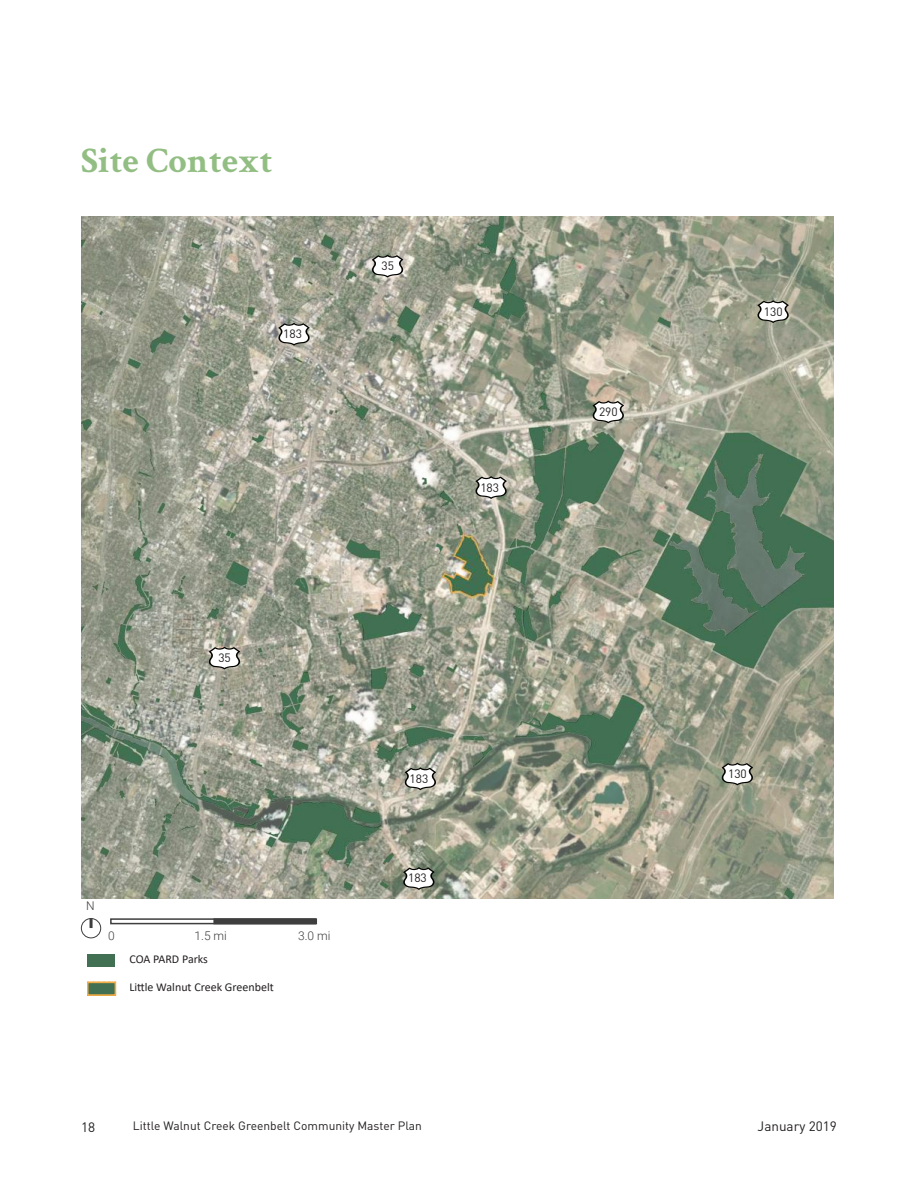
<style>
.page{position:relative;width:918px;height:1188px;background:#fff}
.page>*{position:absolute;margin:0;border:0;box-sizing:border-box;transform-origin:0 0}
.t1{font:700 36px "Crimson Text";color:#92be83}
.t2{font:13.5px "DINOT";color:#231f20}
.t3{font:12px "DINOT";color:#231f20}
.t4{font:12px "Calibri";color:#231f20}
.t5{font:300 12px "Roboto";color:#3e3e3f}
</style>
<div class="page">
<img style="left:81px;top:216px;width:753px;height:682px">
<div style="left:87px;top:954px;width:28px;height:13px;background:#417052"></div>
<div style="left:87px;top:982px;width:29px;height:14px;background:#417052;border:2px solid #f2ad46"></div>
<div style="left:81px;top:918px;width:20px;height:20px;border:1px solid #3e3e3f;border-radius:50%"></div>
<svg style="left:90px;top:918px;width:3px;height:10px"></svg>
<div style="left:110px;top:918px;width:207px;height:6px;border:2px solid #3e3e3f"></div>
<svg style="left:475px;top:476px;width:32px;height:23px"></svg>
<svg style="left:405px;top:767px;width:31px;height:23px"></svg>
<svg style="left:403px;top:867px;width:32px;height:23px"></svg>
<svg style="left:278px;top:323px;width:32px;height:23px"></svg>
<svg style="left:593px;top:401px;width:31px;height:22px"></svg>
<svg style="left:722px;top:763px;width:31px;height:22px"></svg>
<svg style="left:757px;top:300px;width:32px;height:23px"></svg>
<svg style="left:209px;top:647px;width:31px;height:22px"></svg>
<svg style="left:372px;top:255px;width:32px;height:22px"></svg>
<h1 class="t1" style="left:81px;top:139px;width:193px">Site Context</h1>
<p class="t3" style="left:283px;top:326px;width:20px">183</p>
<p class="t3" style="left:381px;top:258px;width:14px">35</p>
<p class="t3" style="left:480px;top:480px;width:20px">183</p>
<p class="t3" style="left:218px;top:650px;width:14px">35</p>
<p class="t5" style="left:86px;top:897px;width:10px">N</p>
<p class="t5" style="left:108px;top:927px;width:8px">0</p>
<p class="t5" style="left:298px;top:927px;width:34px">3.0 mi</p>
<p class="t5" style="left:195px;top:927px;width:34px">1.5 mi</p>
<p class="t4" style="left:129px;top:951px;width:80px">COA PARD Parks</p>
<p class="t4" style="left:129px;top:978px;width:146px">Little Walnut Creek Greenbelt</p>
<p class="t3" style="left:410px;top:771px;width:20px">183</p>
<p class="t3" style="left:408px;top:871px;width:20px">183</p>
<p class="t3" style="left:599px;top:404px;width:20px">290</p>
<p class="t3" style="left:764px;top:304px;width:20px">130</p>
<p class="t3" style="left:728px;top:766px;width:20px">130</p>
<p class="t2" style="left:81px;top:1119px;width:16px">18</p>
<p class="t3" style="left:133px;top:1118px;width:290px">Little Walnut Creek Greenbelt Community Master Plan</p>
<p class="t2" style="left:758px;top:1118px;width:81px">January 2019</p>
</div>
